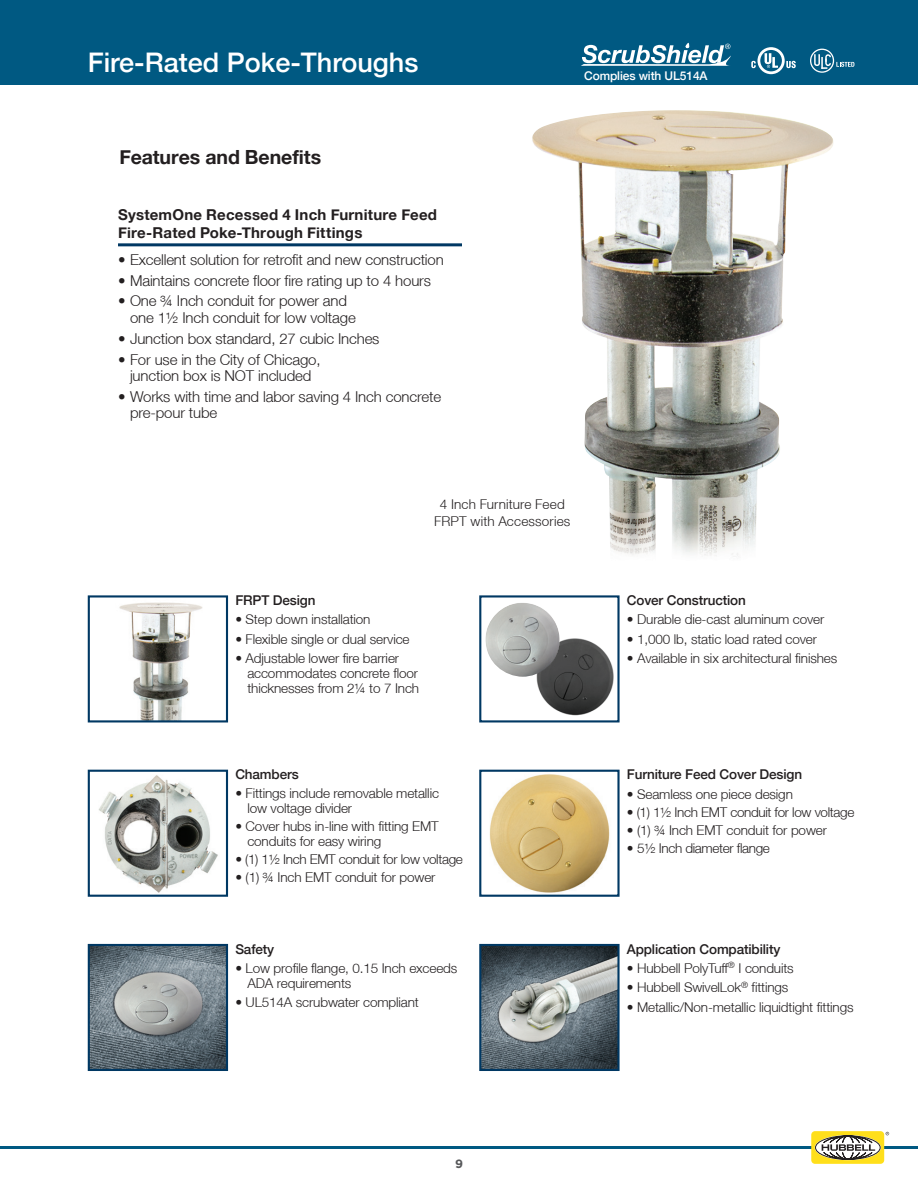
<style>
.page{position:relative;width:918px;height:1188px;background:#fff}
.page>*{position:absolute;margin:0;border:0;box-sizing:border-box;transform-origin:0 0}
.t1{font:500 27px "Helvetica Neue";color:#fff}
.t2{font:700 19.5px "Helvetica Neue";letter-spacing:-.005em;color:#231f20}
.t3{font:300 15px/16.5px "Helvetica Neue";letter-spacing:-.01em;color:#231f20}
.t4{font:700 15px/18px "Helvetica Neue";letter-spacing:.015em;color:#231f20}
.t5{font:300 13.5px/15px "Helvetica Neue";letter-spacing:-.01em;color:#231f20}
.t6{font:500 13.5px "Helvetica Neue";letter-spacing:-.01em;color:#231f20}
.t7{font:300 13.5px/16.2px "Helvetica Neue";letter-spacing:.015em;color:#231f20;text-align:center}
.t8{font:500 12px "Helvetica Neue";letter-spacing:-.01em;color:#fff}
.t9{font:700 12px "Gotham";color:#57585a}
</style>
<div class="page">
<div style="left:0;top:0;width:918px;height:84px;background:#005982"></div>
<svg style="left:581px;top:43px;width:150px;height:23px"></svg>
<svg style="left:751px;top:47px;width:45px;height:27px"></svg>
<hr style="left:0;top:1146px;width:918px;height:3px;background:#005982">
<div style="left:811px;top:1131px;width:73px;height:33px;background:#ffdf1b;border-radius:4px"></div>
<div style="left:815px;top:1135px;width:66px;height:25px;border:2px solid #fff;border-radius:50%"></div>
<svg style="left:816px;top:1136px;width:64px;height:23px"></svg>
<div style="left:815px;top:1136px;width:65px;height:24px;border:1px solid #231f20;border-radius:50%"></div>
<svg style="left:822px;top:1136px;width:53px;height:24px"></svg>
<svg style="left:810px;top:49px;width:44px;height:24px"></svg>
<img style="left:532px;top:110px;width:201px;height:201px">
<img style="left:733px;top:112px;width:101px;height:149px">
<img style="left:733px;top:261px;width:50px;height:296px">
<img style="left:582px;top:311px;width:151px;height:51px">
<img style="left:585px;top:362px;width:148px;height:194px">
<hr style="left:118px;top:243px;width:344px;height:3px;background:#003863">
<img style="left:98px;top:775px;width:120px;height:118px">
<div style="left:88px;top:770px;width:140px;height:127px;border:2px solid #003863"></div>
<img style="left:119px;top:602px;width:84px;height:117px">
<div style="left:88px;top:595px;width:140px;height:127px;border:2px solid #003863"></div>
<img style="left:489px;top:774px;width:121px;height:119px">
<div style="left:479px;top:770px;width:141px;height:127px;border:2px solid #003863"></div>
<img style="left:536px;top:638px;width:78px;height:78px">
<div style="left:479px;top:595px;width:141px;height:127px;border:2px solid #003863"></div>
<img style="left:485px;top:603px;width:75px;height:74px">
<img style="left:91px;top:947px;width:134px;height:121px">
<div style="left:88px;top:944px;width:140px;height:127px;border:2px solid #003863"></div>
<img style="left:482px;top:947px;width:135px;height:121px">
<div style="left:479px;top:944px;width:141px;height:127px;border:2px solid #003863"></div>
<h1 class="t1" style="left:88px;top:47px;width:332px">Fire-Rated Poke-Throughs</h1>
<h2 class="t2" style="left:120px;top:145px;width:203px">Features and Benefits</h2>
<p class="t4" style="left:118px;top:205px;width:321px">SystemOne Recessed 4 Inch Furniture Feed<br>Fire-Rated Poke-Through Fittings</p>
<p class="t3" style="left:118px;top:251px;width:327px">• Excellent solution for retrofit and new construction</p>
<p class="t3" style="left:118px;top:272px;width:315px">• Maintains concrete floor fire rating up to 4 hours</p>
<p class="t3" style="left:130px;top:293px;width:227px;text-indent:-12px">• One ¾ Inch conduit for power and one 1½ Inch conduit for low voltage</p>
<p class="t3" style="left:118px;top:330px;width:263px">• Junction box standard, 27 cubic Inches</p>
<p class="t3" style="left:118px;top:351px;width:204px;text-align:center">• For use in the City of Chicago, junction box is NOT included</p>
<p class="t3" style="left:130px;top:388px;width:313px;text-indent:-12px">• Works with time and labor saving 4 Inch concrete pre-pour tube</p>
<p class="t8" style="left:584px;top:69px;width:125px">Complies with UL514A</p>
<p class="t7" style="left:434px;top:496px;width:138px">4 Inch Furniture Feed<br>FRPT with Accessories</p>
<p class="t6" style="left:235px;top:592px;width:82px">FRPT Design</p>
<p class="t5" style="left:235px;top:612px;width:137px">• Step down installation</p>
<p class="t5" style="left:235px;top:631px;width:176px">• Flexible single or dual service</p>
<p class="t5" style="left:247px;top:650px;width:173px;text-indent:-12px">• Adjustable lower fire barrier accommodates concrete floor thicknesses from 2¼ to 7 Inch</p>
<p class="t6" style="left:235px;top:766px;width:65px">Chambers</p>
<p class="t5" style="left:247px;top:785px;width:193px;text-indent:-12px">• Fittings include removable metallic low voltage divider</p>
<p class="t5" style="left:247px;top:818px;width:193px;text-indent:-12px">• Cover hubs in-line with fitting EMT conduits for easy wiring</p>
<p class="t5" style="left:235px;top:851px;width:229px">• (1) 1½ Inch EMT conduit for low voltage</p>
<p class="t5" style="left:235px;top:870px;width:202px">• (1) ¾ Inch EMT conduit for power</p>
<p class="t6" style="left:235px;top:941px;width:40px">Safety</p>
<p class="t5" style="left:247px;top:960px;width:211px;text-indent:-12px">• Low profile flange, 0.15 Inch exceeds<br>ADA requirements</p>
<p class="t5" style="left:235px;top:995px;width:185px">• UL514A scrubwater compliant</p>
<p class="t6" style="left:627px;top:592px;width:120px">Cover Construction</p>
<p class="t5" style="left:627px;top:612px;width:199px">• Durable die-cast aluminum cover</p>
<p class="t5" style="left:627px;top:631px;width:192px">• 1,000 lb, static load rated cover</p>
<p class="t5" style="left:627px;top:650px;width:212px">• Available in six architectural finishes</p>
<p class="t6" style="left:627px;top:766px;width:177px">Furniture Feed Cover Design</p>
<p class="t5" style="left:627px;top:786px;width:168px">• Seamless one piece design</p>
<p class="t5" style="left:627px;top:804px;width:229px">• (1) 1½ Inch EMT conduit for low voltage</p>
<p class="t5" style="left:627px;top:822px;width:202px">• (1) ¾ Inch EMT conduit for power</p>
<p class="t5" style="left:627px;top:841px;width:145px">• 5½ Inch diameter flange</p>
<p class="t6" style="left:627px;top:941px;width:155px">Application Compatibility</p>
<p class="t5" style="left:627px;top:960px;width:168px">• Hubbell PolyTuff<sup>®</sup> I conduits</p>
<p class="t5" style="left:627px;top:980px;width:163px">• Hubbell SwivelLok<sup>®</sup> fittings</p>
<p class="t5" style="left:627px;top:999px;width:228px">• Metallic/Non-metallic liquidtight fittings</p>
<p class="t9" style="left:455px;top:1156px;width:9px">9</p>
</div>
